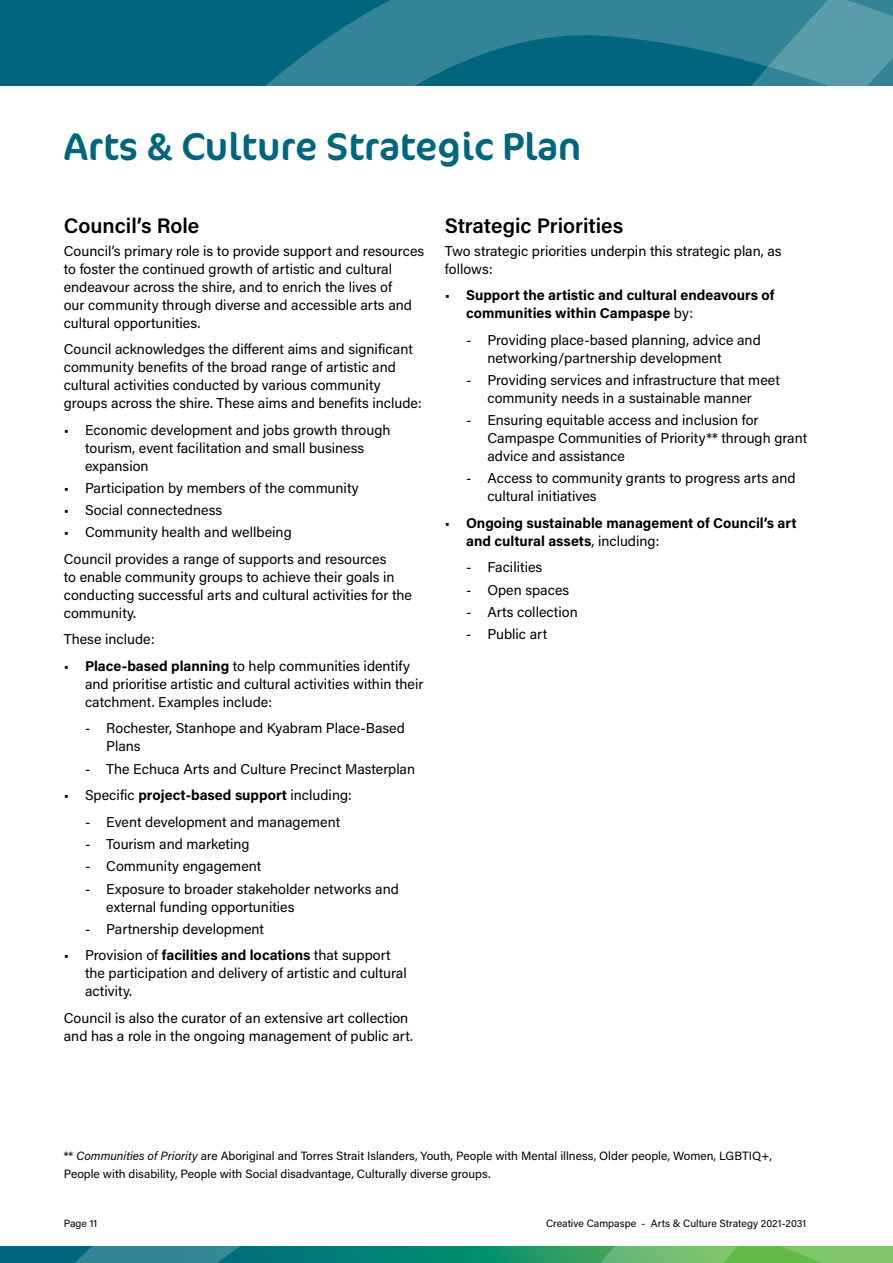
<style>
.page{position:relative;width:893px;height:1263px;background:#fff}
.page>*{position:absolute;margin:0;border:0;box-sizing:border-box;transform-origin:0 0}
.t1{font:39px "Cocon Pro";color:#00667d}
.t2{font:600 21px "Acumin Pro";color:#000}
.t3{font:14.25px/18px "Acumin Pro";color:#000}
.t4{font:700 14.25px/18px "Acumin Pro";color:#000}
.t5{font:12px/18px "Acumin Pro";color:#000}
.t6{font:10.5px "Acumin Pro";color:#000}
.s1{font-weight:700}
.s2{font-weight:400}
.s3{font-style:italic}
</style>
<div class="page">
<svg style="left:0;top:1247px;width:893px;height:16px;background:#319673"></svg>
<svg style="left:0;top:0;width:640px;height:85px;background:#117085"></svg>
<svg style="left:640px;top:0;width:253px;height:85px;background:#368698"></svg>
<h1 class="t1" style="left:64px;top:120px;width:519px">Arts &amp; Culture Strategic Plan</h1>
<h2 class="t2" style="left:64px;top:211px;width:137px">Council’s Role</h2>
<p class="t3" style="left:64px;top:241px;width:362px">Council’s primary role is to provide support and resources to foster the continued growth of artistic and cultural endeavour across the shire, and to enrich the lives of<br>our community through diverse and accessible arts and cultural opportunities.</p>
<p class="t3" style="left:64px;top:340px;width:360px">Council acknowledges the different aims and significant community benefits of the broad range of artistic and cultural activities conducted by various community groups across the shire. These aims and benefits include:</p>
<p class="t3" style="left:85px;top:420px;width:307px;text-indent:-21px">• Economic development and jobs growth through tourism, event facilitation and small business expansion</p>
<p class="t3" style="left:64px;top:478px;width:297px">• Participation by members of the community</p>
<p class="t3" style="left:64px;top:501px;width:160px">• Social connectedness</p>
<p class="t3" style="left:64px;top:519px;width:324px;line-height:26.5px">• Community health and wellbeing<br>Council provides a range of supports and resources</p>
<p class="t3" style="left:64px;top:567px;width:350px">to enable community groups to achieve their goals in conducting successful arts and cultural activities for the community.</p>
<p class="t3" style="left:64px;top:630px;width:92px">These include:</p>
<p class="t3" style="left:85px;top:656px;width:340px;text-indent:-21px">• <span class="s1">Place-based planning</span> to help communities identify and prioritise artistic and cultural activities within their catchment. Examples include:</p>
<p class="t3" style="left:106px;top:719px;width:300px;text-indent:-21px">- Rochester, Stanhope and Kyabram Place-Based<br>Plans</p>
<p class="t3" style="left:85px;top:759px;width:332px">- The Echuca Arts and Culture Precinct Masterplan</p>
<p class="t4" style="left:64px;top:785px;width:290px"><span class="s2">• Specific</span> project-based support <span class="s2">including:</span></p>
<p class="t3" style="left:85px;top:812px;width:257px">- Event development and management</p>
<p class="t3" style="left:85px;top:834px;width:166px">- Tourism and marketing</p>
<p class="t3" style="left:85px;top:857px;width:178px">- Community engagement</p>
<p class="t3" style="left:106px;top:879px;width:294px;text-indent:-21px">- Exposure to broader stakeholder networks and external funding opportunities</p>
<p class="t3" style="left:85px;top:919px;width:180px">- Partnership development</p>
<p class="t3" style="left:85px;top:946px;width:323px;text-indent:-21px">• Provision of <span class="s1">facilities and locations</span> that support the participation and delivery of artistic and cultural activity.</p>
<p class="t3" style="left:64px;top:1008px;width:351px">Council is also the curator of an extensive art collection and has a role in the ongoing management of public art.</p>
<h2 class="t2" style="left:445px;top:211px;width:180px">Strategic Priorities</h2>
<p class="t3" style="left:445px;top:241px;width:338px">Two strategic priorities underpin this strategic plan, as follows:</p>
<p class="t4" style="left:466px;top:285px;width:310px;text-indent:-21px"><span class="s2">•</span> Support the artistic and cultural endeavours of communities within Campaspe <span class="s2">by:</span></p>
<p class="t3" style="left:487px;top:330px;width:275px;text-indent:-21px">- Providing place-based planning, advice and networking/partnership development</p>
<p class="t3" style="left:466px;top:370px;width:315px;text-align:center">- Providing services and infrastructure that meet community needs in a sustainable manner</p>
<p class="t3" style="left:487px;top:411px;width:321px;text-indent:-21px">- Ensuring equitable access and inclusion for<br>Campaspe Communities of Priority** through grant advice and assistance</p>
<p class="t3" style="left:487px;top:469px;width:310px;text-indent:-21px">- Access to community grants to progress arts and cultural initiatives</p>
<p class="t4" style="left:466px;top:513px;width:332px;text-indent:-21px"><span class="s2">•</span> Ongoing sustainable management of Council’s art and cultural assets<span class="s2">, including:</span></p>
<p class="t3" style="left:466px;top:558px;width:78px">- Facilities</p>
<p class="t3" style="left:466px;top:580px;width:105px">- Open spaces</p>
<p class="t3" style="left:466px;top:602px;width:113px">- Arts collection</p>
<p class="t3" style="left:466px;top:625px;width:83px">- Public art</p>
<p class="t5" style="left:64px;top:1146px;width:710px">** <span class="s3">Communities of Priority</span> are Aboriginal and Torres Strait Islanders, Youth, People with Mental illness, Older people, Women, LGBTIQ+,<br>People with disability, People with Social disadvantage, Culturally diverse groups.</p>
<p class="t6" style="left:64px;top:1215px;width:35px">Page 11</p>
<p class="t6" style="left:546px;top:1215px;width:262px">Creative Campaspe - Arts &amp; Culture Strategy 2021-2031</p>
</div>
